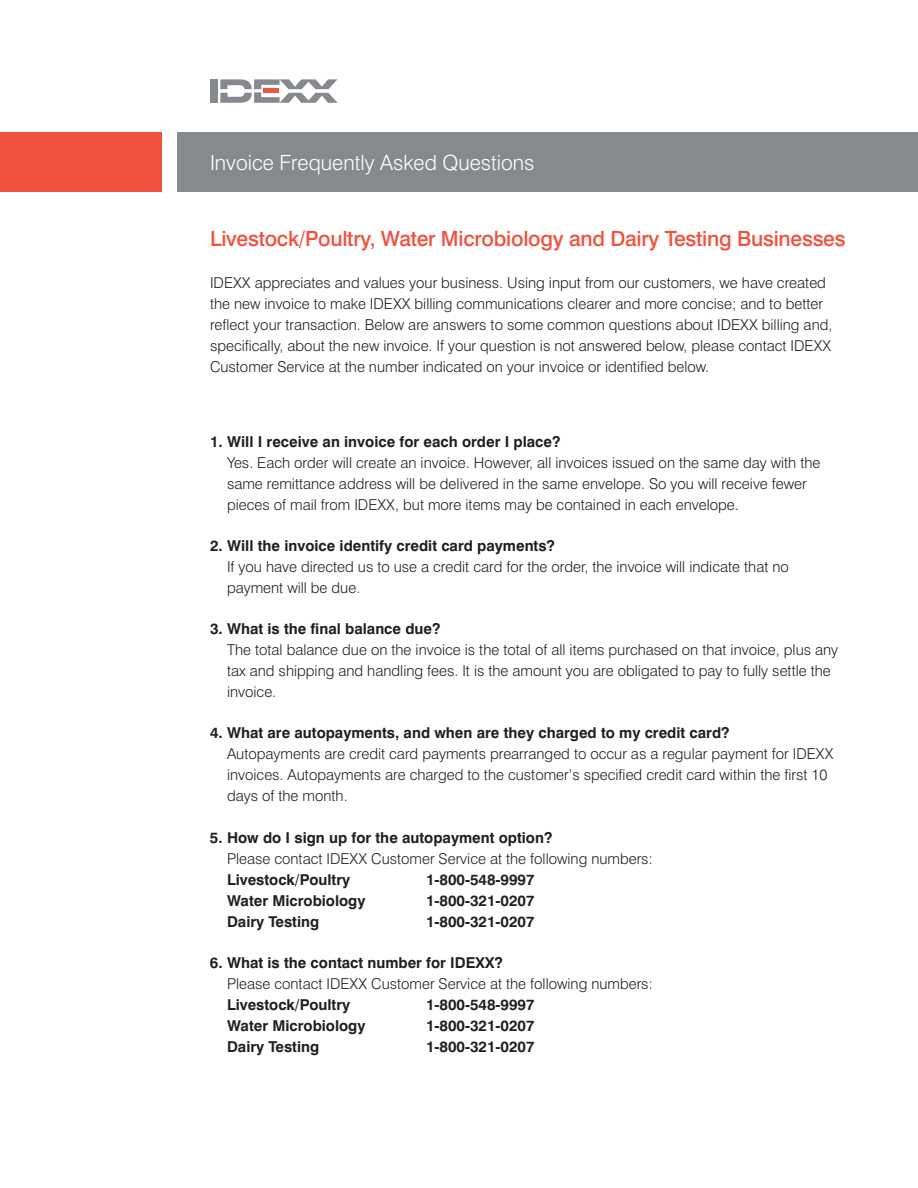
<style>
.page{position:relative;width:918px;height:1188px;background:#fff}
.page>*{position:absolute;margin:0;border:0;box-sizing:border-box;transform-origin:0 0}
.t1{font:500 21px "Swiss 721 BT";letter-spacing:-.01em;color:#f0523e}
.t2{font:300 21px "Swiss 721 BT";color:#fff}
.t3{font:300 15px/21px "Swiss 721 BT";color:#231f20}
.t4{font:700 15px "Swiss 721 BT";color:#231f20}
</style>
<div class="page">
<div style="left:177px;top:132px;width:741px;height:60px;background:#868a8e"></div>
<div style="left:0;top:132px;width:162px;height:60px;background:#f0523e"></div>
<div style="left:210px;top:79px;width:7px;height:24px;background:#868a8e"></div>
<svg style="left:220px;top:79px;width:118px;height:24px"></svg>
<h1 class="t2" style="left:210px;top:150px;width:326px">Invoice Frequently Asked Questions</h1>
<h1 class="t1" style="left:210px;top:226px;width:637px">Livestock/Poultry, Water Microbiology and Dairy Testing Businesses</h1>
<p class="t3" style="left:210px;top:272px;width:624px">IDEXX appreciates and values your business. Using input from our customers, we have created the new invoice to make IDEXX billing communications clearer and more concise; and to better reflect your transaction. Below are answers to some common questions about IDEXX billing and, specifically, about the new invoice. If your question is not answered below, please contact IDEXX Customer Service at the number indicated on your invoice or identified below.</p>
<p class="t4" style="left:210px;top:432px;width:352px">1. Will I receive an invoice for each order I place?</p>
<p class="t3" style="left:227px;top:452px;width:595px">Yes. Each order will create an invoice. However, all invoices issued on the same day with the same remittance address will be delivered in the same envelope. So you will receive fewer pieces of mail from IDEXX, but more items may be contained in each envelope.</p>
<p class="t4" style="left:210px;top:537px;width:346px">2. Will the invoice identify credit card payments?</p>
<p class="t3" style="left:227px;top:556px;width:563px">If you have directed us to use a credit card for the order, the invoice will indicate that no payment will be due.</p>
<p class="t4" style="left:210px;top:620px;width:232px">3. What is the final balance due?</p>
<p class="t3" style="left:227px;top:639px;width:613px">The total balance due on the invoice is the total of all items purchased on that invoice, plus any tax and shipping and handling fees. It is the amount you are obligated to pay to fully settle the invoice.</p>
<p class="t4" style="left:210px;top:724px;width:521px">4. What are autopayments, and when are they charged to my credit card?</p>
<p class="t3" style="left:227px;top:744px;width:608px">Autopayments are credit card payments prearranged to occur as a regular payment for IDEXX invoices. Autopayments are charged to the customer’s specified credit card within the first 10 days of the month.</p>
<p class="t4" style="left:210px;top:828px;width:344px">5. How do I sign up for the autopayment option?</p>
<p class="t3" style="left:227px;top:848px;width:427px">Please contact IDEXX Customer Service at the following numbers:</p>
<p class="t4" style="left:227px;top:870px;width:125px">Livestock/Poultry</p>
<p class="t4" style="left:426px;top:870px;width:110px">1-800-548-9997</p>
<p class="t4" style="left:227px;top:891px;width:140px">Water Microbiology</p>
<p class="t4" style="left:426px;top:891px;width:110px">1-800-321-0207</p>
<p class="t4" style="left:227px;top:912px;width:94px">Dairy Testing</p>
<p class="t4" style="left:426px;top:912px;width:110px">1-800-321-0207</p>
<p class="t4" style="left:210px;top:954px;width:294px">6. What is the contact number for IDEXX?</p>
<p class="t3" style="left:227px;top:973px;width:427px">Please contact IDEXX Customer Service at the following numbers:</p>
<p class="t4" style="left:227px;top:996px;width:125px">Livestock/Poultry</p>
<p class="t4" style="left:426px;top:996px;width:110px">1-800-548-9997</p>
<p class="t4" style="left:227px;top:1017px;width:140px">Water Microbiology</p>
<p class="t4" style="left:426px;top:1017px;width:110px">1-800-321-0207</p>
<p class="t4" style="left:227px;top:1038px;width:94px">Dairy Testing</p>
<p class="t4" style="left:426px;top:1038px;width:110px">1-800-321-0207</p>
</div>
